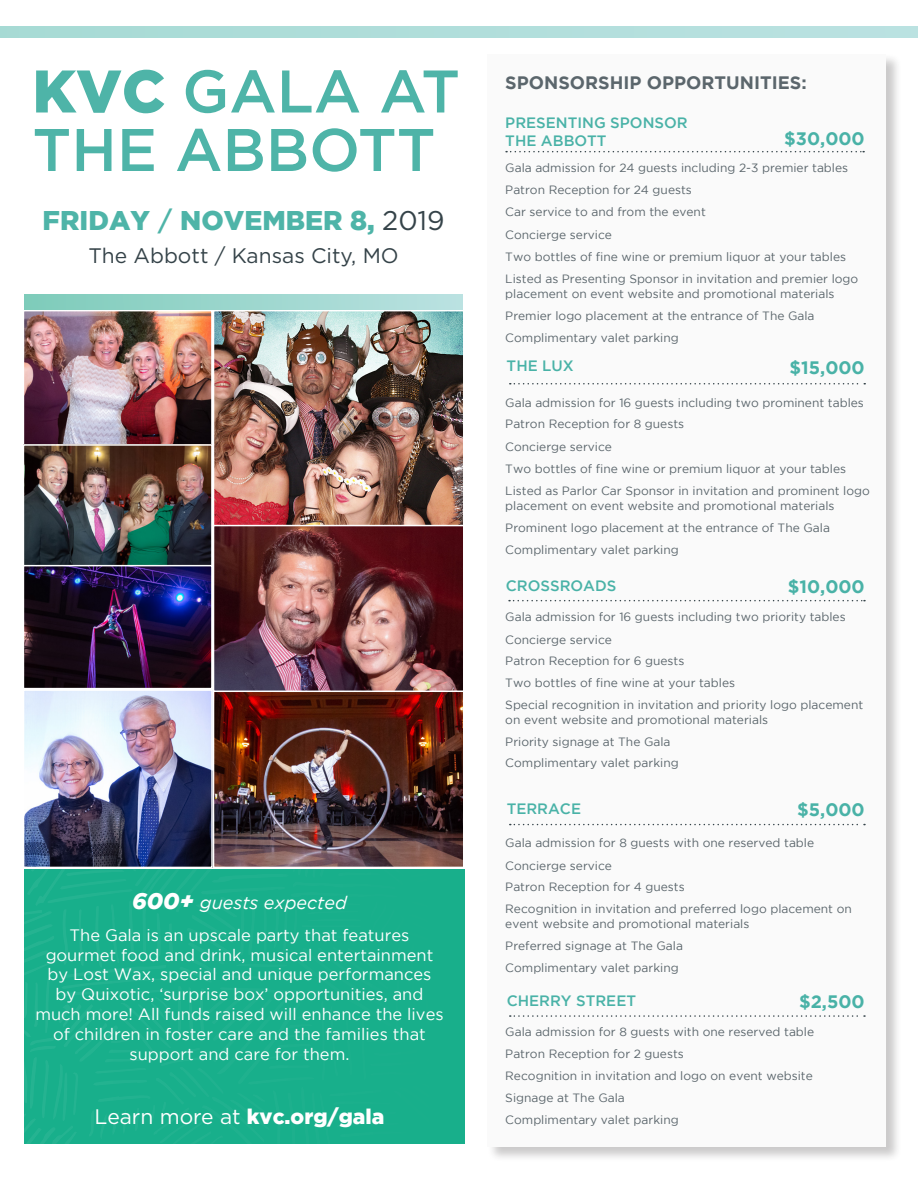
<style>
.page{position:relative;width:918px;height:1188px;background:#fff}
.page>*{position:absolute;margin:0;border:0;box-sizing:border-box;transform-origin:0 0}
.t1{font:500 60px "Gotham";color:#4eb4a8}
.t2{font:900 27px "Gotham";color:#4eb4a8}
.t3{font:21px "Gotham";color:#354349}
.t4{font:900 21px "Gotham";color:#fff}
.t5{font:700 18px "Gotham";color:#49b2a7}
.t6{font:700 18px "Gotham";color:#5b666c}
.t7{font:italic 18px "Gotham";color:#fff}
.t8{font:16.5px/19.8px "Gotham";color:#fff;text-align:center}
.t9{font:500 15px "Gotham";color:#49b2a7}
.t10{font:12px/14.4px "Gotham";color:#5b666c}
.s1{font-weight:900}
.s2{font-weight:500}
.s3{font-weight:400;color:#354349}
.s4{font-weight:900;font-size:22.5px}
.s5{font-weight:400}
</style>
<div class="page">
<div style="left:24px;top:869px;width:441px;height:274px;background:#18af8b"></div>
<img style="left:216px;top:313px;width:246px;height:212px">
<div style="left:213px;top:310px;width:252px;height:249px;border:2px solid #fff"></div>
<img style="left:216px;top:692px;width:246px;height:173px">
<div style="left:213px;top:680px;width:252px;height:188px;border:2px solid #fff"></div>
<img style="left:26px;top:313px;width:184px;height:252px">
<div style="left:23px;top:310px;width:190px;height:139px;border:2px solid #fff"></div>
<img style="left:216px;top:528px;width:246px;height:161px">
<div style="left:213px;top:525px;width:252px;height:167px;border:2px solid #fff"></div>
<div style="left:487px;top:53px;width:415px;height:1109px;background:#231f20;opacity:.6"></div>
<div style="left:488px;top:54px;width:398px;height:1092px;background:#fafafa"></div>
<svg style="left:506px;top:151px;width:358px;height:1px"></svg>
<svg style="left:509px;top:600px;width:356px;height:1px"></svg>
<svg style="left:510px;top:383px;width:355px;height:1px"></svg>
<svg style="left:510px;top:824px;width:355px;height:1px"></svg>
<svg style="left:510px;top:1015px;width:355px;height:2px"></svg>
<div style="left:0;top:26px;width:918px;height:11px;background:#b0dedb"></div>
<svg style="left:24px;top:295px;width:439px;height:15px;background:#9cd6cd"></svg>
<img style="left:26px;top:568px;width:184px;height:297px">
<div style="left:23px;top:689px;width:190px;height:179px;border:2px solid #fff"></div>
<div style="left:23px;top:444px;width:190px;height:140px;border:2px solid #fff"></div>
<div style="left:23px;top:565px;width:190px;height:124px;border:2px solid #fff"></div>
<p class="t1" style="left:32px;top:52px;width:429px"><span class="s1">KVC</span> GALA AT</p>
<p class="t1" style="left:32px;top:111px;width:405px">THE ABBOTT</p>
<p class="t2" style="left:43px;top:205px;width:404px">FRIDAY <span class="s2">/</span> NOVEMBER 8, <span class="s3">2019</span></p>
<p class="t3" style="left:89px;top:242px;width:312px">The Abbott / Kansas City, MO</p>
<p class="t7" style="left:132px;top:892px;width:216px"><span class="s4">600+</span> guests expected</p>
<p class="t8" style="left:35px;top:925px;width:410px">The Gala is an upscale party that features gourmet food and drink, musical entertainment by Lost Wax, special and unique performances by Quixotic, ‘surprise box’ opportunities, and much more! All funds raised will enhance the lives of children in foster care and the families that support and care for them.</p>
<p class="t4" style="left:95px;top:1104px;width:291px"><span class="s5">Learn more at</span> kvc.org/gala</p>
<p class="t6" style="left:505px;top:73px;width:303px">SPONSORSHIP OPPORTUNITIES:</p>
<p class="t9" style="left:505px;top:114px;width:184px">PRESENTING SPONSOR</p>
<p class="t9" style="left:505px;top:132px;width:103px">THE ABBOTT</p>
<p class="t5" style="left:784px;top:128px;width:82px">$30,000</p>
<p class="t10" style="left:505px;top:160px;width:344px">Gala admission for 24 guests including 2-3 premier tables</p>
<p class="t10" style="left:505px;top:182px;width:188px">Patron Reception for 24 guests</p>
<p class="t10" style="left:505px;top:205px;width:202px">Car service to and from the event</p>
<p class="t10" style="left:505px;top:227px;width:108px">Concierge service</p>
<p class="t10" style="left:505px;top:250px;width:342px">Two bottles of fine wine or premium liquor at your tables</p>
<p class="t10" style="left:505px;top:272px;width:355px">Listed as Presenting Sponsor in invitation and premier logo placement on event website and promotional materials</p>
<p class="t10" style="left:505px;top:308px;width:311px">Premier logo placement at the entrance of The Gala</p>
<p class="t10" style="left:505px;top:330px;width:175px">Complimentary valet parking</p>
<p class="t9" style="left:507px;top:358px;width:69px">THE LUX</p>
<p class="t5" style="left:790px;top:357px;width:77px">$15,000</p>
<p class="t10" style="left:505px;top:395px;width:360px">Gala admission for 16 guests including two prominent tables</p>
<p class="t10" style="left:505px;top:417px;width:180px">Patron Reception for 8 guests</p>
<p class="t10" style="left:505px;top:439px;width:108px">Concierge service</p>
<p class="t10" style="left:505px;top:462px;width:342px">Two bottles of fine wine or premium liquor at your tables</p>
<p class="t10" style="left:505px;top:484px;width:366px">Listed as Parlor Car Sponsor in invitation and prominent logo placement on event website and promotional materials</p>
<p class="t10" style="left:505px;top:520px;width:326px">Prominent logo placement at the entrance of The Gala</p>
<p class="t10" style="left:505px;top:542px;width:175px">Complimentary valet parking</p>
<p class="t9" style="left:506px;top:577px;width:112px">CROSSROADS</p>
<p class="t5" style="left:788px;top:576px;width:78px">$10,000</p>
<p class="t10" style="left:505px;top:609px;width:342px">Gala admission for 16 guests including two priority tables</p>
<p class="t10" style="left:505px;top:632px;width:108px">Concierge service</p>
<p class="t10" style="left:505px;top:654px;width:181px">Patron Reception for 6 guests</p>
<p class="t10" style="left:505px;top:676px;width:231px">Two bottles of fine wine at your tables</p>
<p class="t10" style="left:505px;top:698px;width:359px">Special recognition in invitation and priority logo placement on event website and promotional materials</p>
<p class="t10" style="left:505px;top:734px;width:167px">Priority signage at The Gala</p>
<p class="t10" style="left:505px;top:756px;width:175px">Complimentary valet parking</p>
<p class="t9" style="left:507px;top:800px;width:76px">TERRACE</p>
<p class="t5" style="left:797px;top:800px;width:69px">$5,000</p>
<p class="t10" style="left:505px;top:835px;width:310px">Gala admission for 8 guests with one reserved table</p>
<p class="t10" style="left:505px;top:858px;width:108px">Concierge service</p>
<p class="t10" style="left:505px;top:880px;width:181px">Patron Reception for 4 guests</p>
<p class="t10" style="left:505px;top:902px;width:348px">Recognition in invitation and preferred logo placement on</p>
<p class="t10" style="left:505px;top:916px;width:246px">event website and promotional materials</p>
<p class="t10" style="left:505px;top:938px;width:179px">Preferred signage at The Gala</p>
<p class="t10" style="left:505px;top:960px;width:175px">Complimentary valet parking</p>
<p class="t9" style="left:507px;top:992px;width:131px">CHERRY STREET</p>
<p class="t5" style="left:799px;top:991px;width:67px">$2,500</p>
<p class="t10" style="left:505px;top:1025px;width:310px">Gala admission for 8 guests with one reserved table</p>
<p class="t10" style="left:505px;top:1047px;width:180px">Patron Reception for 2 guests</p>
<p class="t10" style="left:505px;top:1069px;width:309px">Recognition in invitation and logo on event website</p>
<p class="t10" style="left:505px;top:1091px;width:121px">Signage at The Gala</p>
<p class="t10" style="left:505px;top:1112px;width:175px">Complimentary valet parking</p>
</div>
